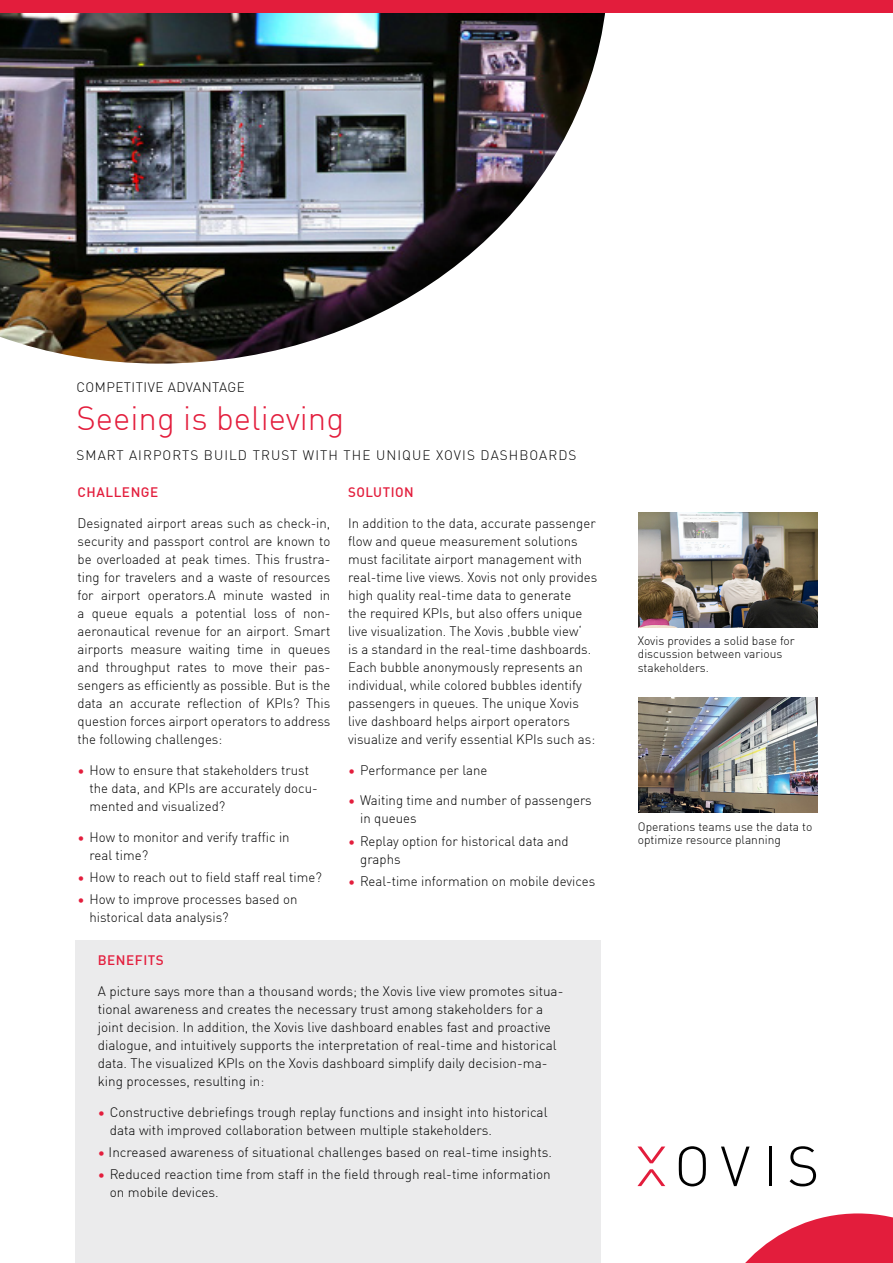
<style>
.page{position:relative;width:893px;height:1263px;background:#fff}
.page>*{position:absolute;margin:0;border:0;box-sizing:border-box;transform-origin:0 0}
.t1{font:300 33px "DIN Offc Pro";color:#e31d3c}
.t2{font:300 13.5px/18px "DIN Offc Pro";color:#000}
.t3{font:300 13.5px "DIN Offc Pro";letter-spacing:.08em;color:#000}
.t4{font:500 13.5px "DIN Offc Pro";letter-spacing:.04em;color:#e31d3c}
.t5{font:300 13.5px "DIN Offc Pro";letter-spacing:.035em;color:#000}
.t6{font:300 12px/13.5px "DIN Offc Pro";color:#000}
.s1{color:#e31d3c}
</style>
<div class="page">
<img style="left:0;top:13px;width:605px;height:351px">
<svg style="left:745px;top:1213px;width:148px;height:50px"></svg>
<div style="left:76px;top:941px;width:525px;height:322px;background:#ebebec"></div>
<div style="left:0;top:0;width:893px;height:13px;background:#e31d3c"></div>
<svg style="left:679px;top:1146px;width:27px;height:40px"></svg>
<svg style="left:721px;top:1146px;width:28px;height:40px"></svg>
<hr style="left:769px;top:1146px;width:3px;height:40px;background:#000">
<svg style="left:790px;top:1146px;width:26px;height:40px"></svg>
<svg style="left:637px;top:1169px;width:28px;height:17px"></svg>
<svg style="left:637px;top:1146px;width:28px;height:17px"></svg>
<img style="left:639px;top:512px;width:178px;height:115px">
<img style="left:639px;top:698px;width:178px;height:115px">
<p class="t5" style="left:77px;top:377px;width:170px">COMPETITIVE ADVANTAGE</p>
<h1 class="t1" style="left:77px;top:393px;width:269px">Seeing is believing</h1>
<p class="t3" style="left:77px;top:445px;width:501px">SMART AIRPORTS BUILD TRUST WITH THE UNIQUE XOVIS DASHBOARDS</p>
<p class="t4" style="left:78px;top:482px;width:82px">CHALLENGE</p>
<p class="t2" style="left:78px;top:513px;width:254px;text-align:justify">Designated airport areas such as check-in, security and passport control are known to be overloaded at peak times. This frustra&shy;ting for travelers and a waste of resources for airport operators.A minute wasted in a queue equals a potential loss of non&shy;aeronautical revenue for an airport. Smart airports measure waiting time in queues and throughput rates to move their pas&shy;sengers as efficiently as possible. But is the data an accurate reflection of KPIs? This question forces airport operators to address the following challenges:</p>
<p class="t2" style="left:90px;top:760px;width:230px;text-indent:-12px"><span class="s1">•</span> How to ensure that stakeholders trust the data, and KPIs are accurately docu&shy;mented and visualized?</p>
<p class="t2" style="left:90px;top:827px;width:202px;text-indent:-12px"><span class="s1">•</span> How to monitor and verify traffic in real time?</p>
<p class="t2" style="left:78px;top:867px;width:246px"><span class="s1">•</span> How to reach out to field staff real time?</p>
<p class="t2" style="left:90px;top:889px;width:209px;text-indent:-12px"><span class="s1">•</span> How to improve processes based on historical data analysis?</p>
<p class="t4" style="left:348px;top:482px;width:67px">SOLUTION</p>
<p class="t2" style="left:348px;top:513px;width:251px">In addition to the data, accurate passenger flow and queue measurement solutions must facilitate airport management with real-time live views. Xovis not only provides high quality real-time data to generate<br>the required KPIs, but also offers unique live visualization. The Xovis ‚bubble view‘<br>is a standard in the real-time dashboards.<br>Each bubble anonymously represents an individual, while colored bubbles identify passengers in queues. The unique Xovis live dashboard helps airport operators visualize and verify essential KPIs such as:</p>
<p class="t2" style="left:348px;top:760px;width:141px"><span class="s1">•</span> Performance per lane</p>
<p class="t2" style="left:360px;top:791px;width:233px;text-indent:-12px"><span class="s1">•</span> Waiting time and number of passengers in queues</p>
<p class="t2" style="left:360px;top:831px;width:210px;text-indent:-12px"><span class="s1">•</span> Replay option for historical data and graphs</p>
<p class="t2" style="left:348px;top:871px;width:249px"><span class="s1">•</span> Real-time information on mobile devices</p>
<p class="t4" style="left:98px;top:950px;width:68px">BENEFITS</p>
<p class="t2" style="left:98px;top:981px;width:467px">A picture says more than a thousand words; the Xovis live view promotes situa&shy;tional awareness and creates the necessary trust among stakeholders for a joint decision. In addition, the Xovis live dashboard enables fast and proactive dialogue, and intuitively supports the interpretation of real-time and historical data. The visualized KPIs on the Xovis dashboard simplify daily decision-ma&shy;king processes, resulting in:</p>
<p class="t2" style="left:110px;top:1102px;width:439px;text-indent:-12px"><span class="s1">•</span> Constructive debriefings trough replay functions and insight into historical data with improved collaboration between multiple stakeholders.</p>
<p class="t2" style="left:98px;top:1142px;width:456px"><span class="s1">•</span> Increased awareness of situational challenges based on real-time insights.</p>
<p class="t2" style="left:110px;top:1164px;width:442px;text-indent:-12px"><span class="s1">•</span> Reduced reaction time from staff in the field through real-time information on mobile devices.</p>
<p class="t6" style="left:638px;top:633px;width:158px">Xovis provides a solid base for discussion between various stakeholders.</p>
<p class="t6" style="left:638px;top:819px;width:176px">Operations teams use the data to optimize resource planning</p>
</div>
